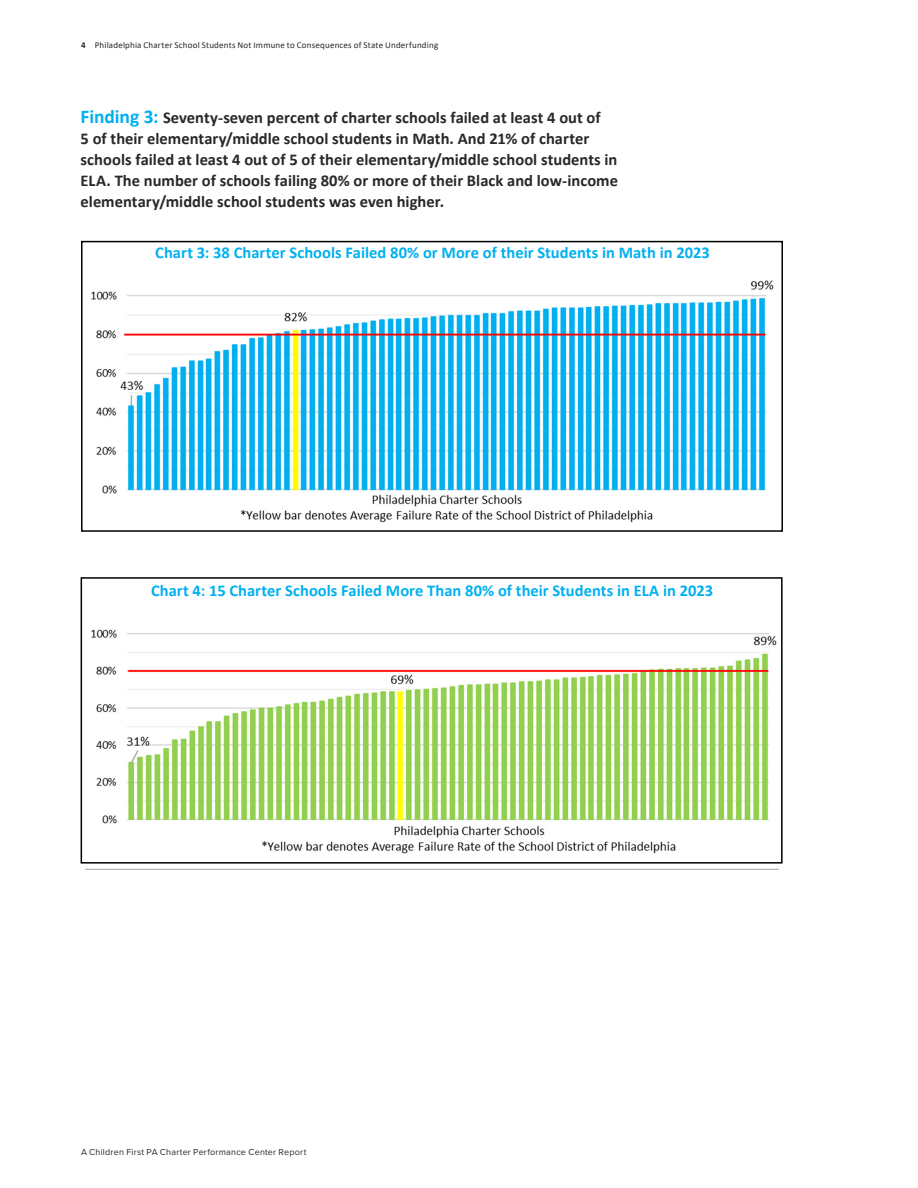
<style>
.page{position:relative;width:918px;height:1188px;background:#fff}
.page>*{position:absolute;margin:0;border:0;box-sizing:border-box;transform-origin:0 0}
.t1{font:700 16.5px/21px "Calibri";color:#292829}
.t2{font:700 16.5px "Calibri";color:#00b0f0}
.t3{font:9px "Calibri";letter-spacing:.02em;color:#292829}
.t4{font:9px "Proxima Nova";letter-spacing:.025em;color:#292829}
.s1{font-weight:700}
.s2{font-size:19.5px;color:#00b0f0}
</style>
<div class="page">
<img style="left:91px;top:280px;width:683px;height:243px">
<img style="left:85px;top:629px;width:694px;height:241px">
<div style="left:81px;top:241px;width:702px;height:291px;border:2px solid #000"></div>
<div style="left:81px;top:577px;width:702px;height:287px;border:2px solid #000"></div>
<p class="t3" style="left:81px;top:38px;width:359px"><span class="s1">4</span> Philadelphia Charter School Students Not Immune to Consequences of State Underfunding</p>
<p class="t1" style="left:81px;top:106px;width:539px"><span class="s2">Finding 3:</span> Seventy-seven percent of charter schools failed at least 4 out of<br>5 of their elementary/middle school students in Math. And 21% of charter schools failed at least 4 out of 5 of their elementary/middle school students in ELA. The number of schools failing 80% or more of their Black and low-income elementary/middle school students was even higher.</p>
<p class="t2" style="left:155px;top:241px;width:556px">Chart 3: 38 Charter Schools Failed 80% or More of their Students in Math in 2023</p>
<p class="t2" style="left:151px;top:578px;width:564px">Chart 4: 15 Charter Schools Failed More Than 80% of their Students in ELA in 2023</p>
<p class="t4" style="left:81px;top:1145px;width:227px">A Children First PA Charter Performance Center Report</p>
</div>
